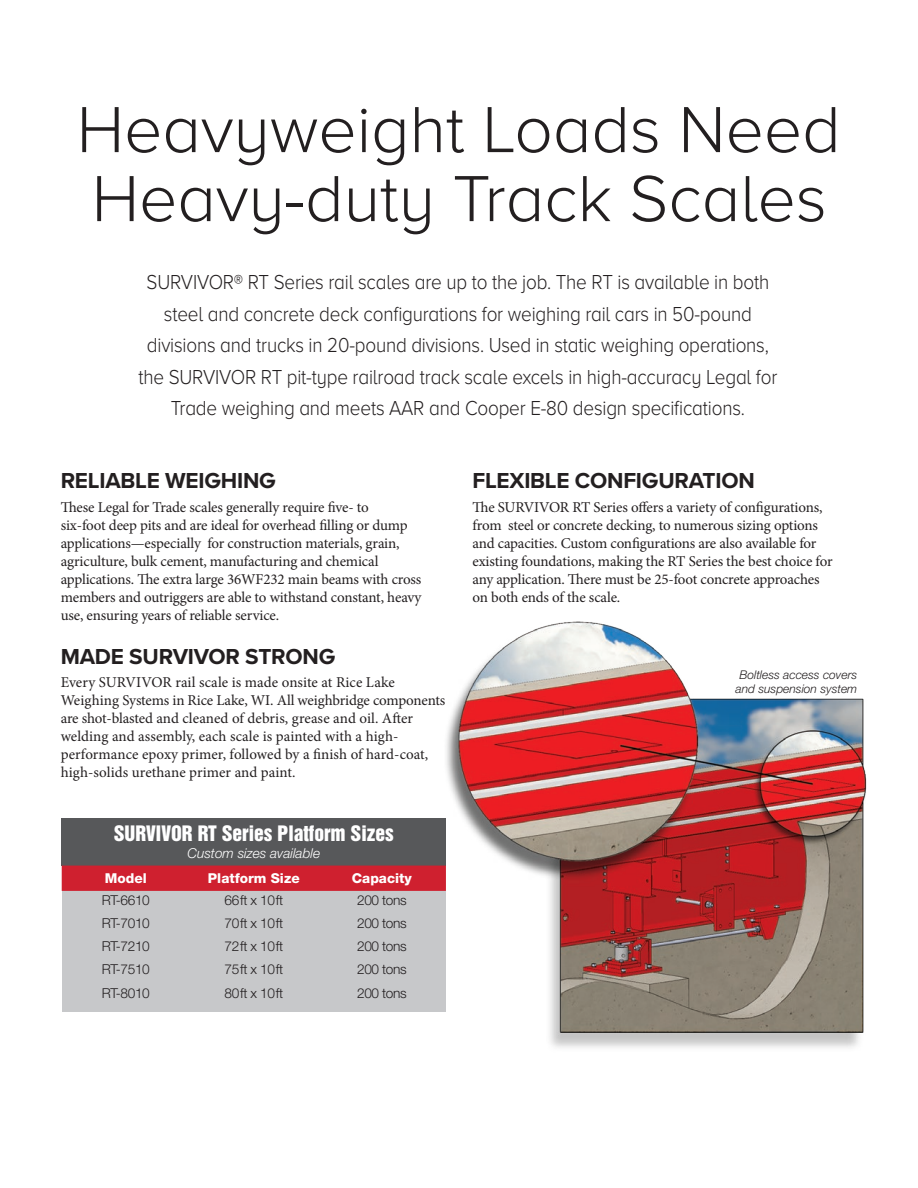
<style>
.page{position:relative;width:918px;height:1188px;background:#fff}
.page>*{position:absolute;margin:0;border:0;box-sizing:border-box;transform-origin:0 0}
.Headline__Light_Center{font:300 67.5px/69px "Proxima Nova A";color:#231f20}
.SubHeadline__Bold_FL{font:700 22.5px "Proxima Nova A";letter-spacing:-.01em;color:#231f20}
.First_Paragraph__Light_FL{font:300 21px/31.5px "Proxima Nova A";letter-spacing:-.01em;color:#231f20;text-align:center;scale:.9 1}
.t1{font:19.5px "Helvetica Inserat LT Std";color:#fff}
.Body_Text__FL{font:15px/18px "Minion Pro";letter-spacing:-.01em;color:#231f20}
.Bullets{font:300 13.65px "Helvetica Neue LT Std";letter-spacing:-.03em;color:#231f20}
.List_2{font:300 13.65px "Helvetica Neue LT Std";letter-spacing:-.03em;color:#231f20}
.t2{font:800 13.65px "Helvetica Neue LT Std";color:#fff}
.t3{font:italic 300 13.65px "Helvetica Neue LT Std";color:#fff}
.t4{font:italic 300 12px/14.4px "Helvetica Neue LT Std";color:#231f20;text-align:center}
</style>
<div class="page">
<img style="left:446px;top:621px;width:421px;height:427px">
<div style="left:62px;top:818px;width:384px;height:194px;background:#c7c8ca"></div>
<div style="left:62px;top:818px;width:384px;height:48px;background:#57585a"></div>
<div style="left:62px;top:866px;width:384px;height:25px;background:#cf202f"></div>
<p class="Headline__Light_Center" style="left:77px;top:91px;width:766px">Heavyweight Loads Need<br>Heavy-duty Track Scales</p>
<p class="First_Paragraph__Light_FL" style="left:138px;top:265px;width:711px">SURVIVOR® RT Series rail scales are up to the job. The RT is available in both steel and concrete deck configurations for weighing rail cars in 50-pound divisions and trucks in 20-pound divisions. Used in static weighing operations, the SURVIVOR RT pit-type railroad track scale excels in high-accuracy Legal for Trade weighing and meets AAR and Cooper E-80 design specifications.</p>
<p class="SubHeadline__Bold_FL" style="left:61px;top:464px;width:217px">RELIABLE WEIGHING</p>
<p class="Body_Text__FL" style="left:61px;top:498px;width:362px">These Legal for Trade scales generally require five- to<br>six-foot deep pits and are ideal for overhead filling or dump applications—especially for construction materials, grain, agriculture, bulk cement, manufacturing and chemical applications. The extra large 36WF232 main beams with cross members and outriggers are able to withstand constant, heavy use, ensuring years of reliable service.</p>
<p class="SubHeadline__Bold_FL" style="left:61px;top:640px;width:276px">MADE SURVIVOR STRONG</p>
<p class="Body_Text__FL" style="left:61px;top:674px;width:386px">Every SURVIVOR rail scale is made onsite at Rice Lake Weighing Systems in Rice Lake, WI. All weighbridge components are shot-blasted and cleaned of debris, grease and oil. After welding and assembly, each scale is painted with a high&shy;performance epoxy primer, followed by a finish of hard-coat, high-solids urethane primer and paint.</p>
<p class="t1" style="left:114px;top:822px;width:282px">SURVIVOR RT Series Platform Sizes</p>
<p class="t3" style="left:187px;top:845px;width:134px">Custom sizes available</p>
<p class="t2" style="left:105px;top:870px;width:43px">Model</p>
<p class="t2" style="left:208px;top:870px;width:93px">Platform Size</p>
<p class="t2" style="left:352px;top:870px;width:61px">Capacity</p>
<p class="List_2" style="left:102px;top:892px;width:50px">RT-6610</p>
<p class="Bullets" style="left:225px;top:892px;width:60px">66ft x 10ft</p>
<p class="Bullets" style="left:357px;top:892px;width:51px">200 tons</p>
<p class="List_2" style="left:102px;top:915px;width:50px">RT-7010</p>
<p class="Bullets" style="left:225px;top:915px;width:60px">70ft x 10ft</p>
<p class="Bullets" style="left:357px;top:915px;width:51px">200 tons</p>
<p class="List_2" style="left:102px;top:938px;width:50px">RT-7210</p>
<p class="Bullets" style="left:225px;top:938px;width:60px">72ft x 10ft</p>
<p class="Bullets" style="left:357px;top:938px;width:51px">200 tons</p>
<p class="List_2" style="left:102px;top:961px;width:50px">RT-7510</p>
<p class="Bullets" style="left:225px;top:961px;width:60px">75ft x 10ft</p>
<p class="Bullets" style="left:357px;top:961px;width:51px">200 tons</p>
<p class="List_2" style="left:102px;top:984px;width:50px">RT-8010</p>
<p class="Bullets" style="left:225px;top:984px;width:60px">80ft x 10ft</p>
<p class="Bullets" style="left:357px;top:984px;width:51px">200 tons</p>
<p class="SubHeadline__Bold_FL" style="left:472px;top:464px;width:284px">FLEXIBLE CONFIGURATION</p>
<p class="Body_Text__FL" style="left:472px;top:498px;width:362px">The SURVIVOR RT Series offers a variety of configurations, from steel or concrete decking, to numerous sizing options and capacities. Custom configurations are also available for existing foundations, making the RT Series the best choice for any application. There must be 25-foot concrete approaches on both ends of the scale.</p>
<p class="t4" style="left:735px;top:667px;width:123px">Boltless access covers and suspension system</p>
</div>
